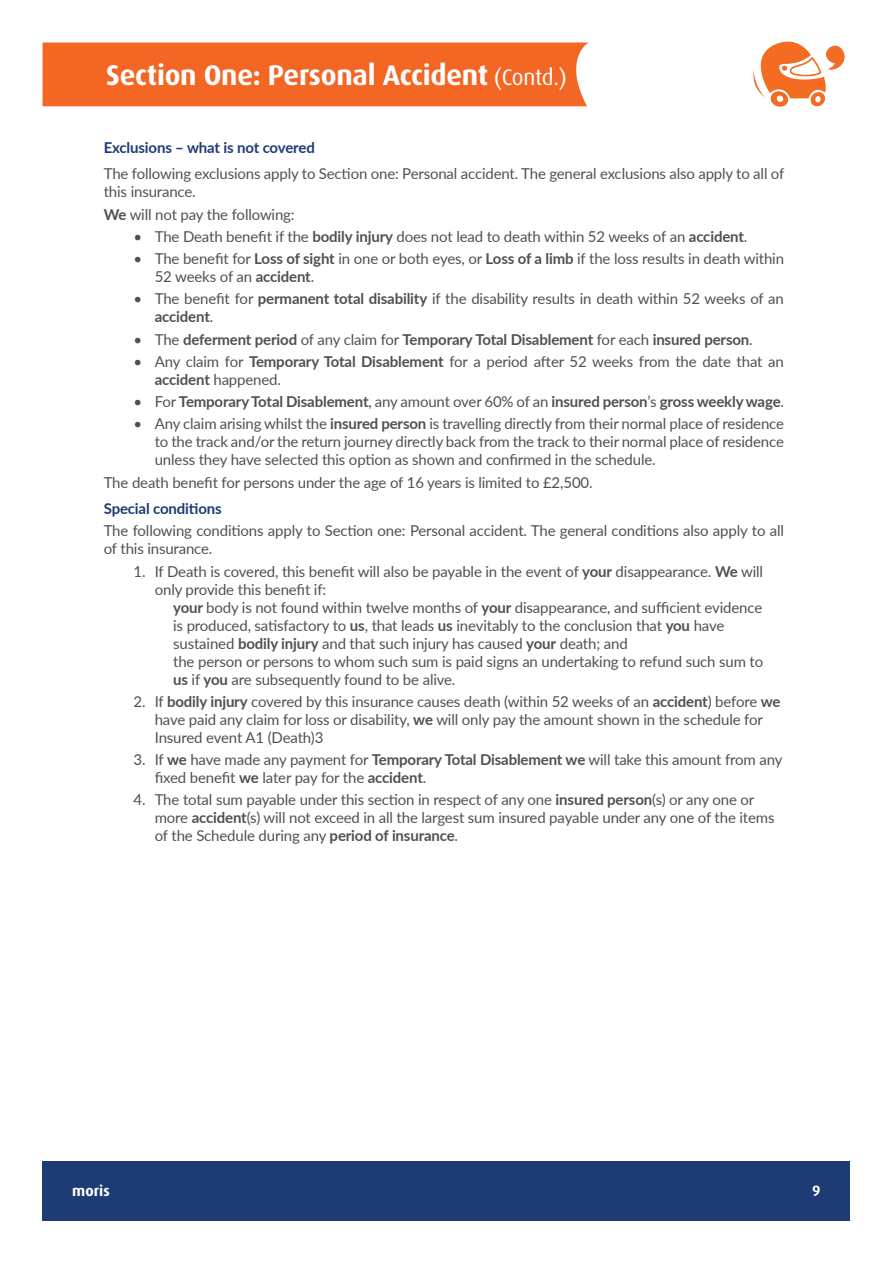
<style>
.page{position:relative;width:893px;height:1263px;background:#fff}
.page>*{position:absolute;margin:0;border:0;box-sizing:border-box;transform-origin:0 0}
.t1{font:700 28.5px "Dax";letter-spacing:-.01em;color:#fff}
.t2{font:15px/18px "Lato";letter-spacing:-.01em;color:#4f5151}
.t3{font:700 15px "Lato";letter-spacing:-.01em;color:#4f5151}
.t4{font:700 15px "Lato";letter-spacing:-.01em;color:#1d3b74}
.t5{font:700 15px "Dax";color:#fff}
.s1{font-weight:400;font-size:22.5px}
.s2{font-weight:700}
.s3{font-weight:400}
</style>
<div class="page">
<div style="left:43px;top:1161px;width:807px;height:59px;background:#1d3b74"></div>
<img style="left:753px;top:41px;width:92px;height:66px">
<div style="left:43px;top:42px;width:546px;height:65px;background:#f36624"></div>
<h1 class="t1" style="left:106px;top:59px;width:462px">Section One: Personal Accident <span class="s1">(Contd.)</span></h1>
<p class="t4" style="left:104px;top:136px;width:213px">Exclusions – what is not covered</p>
<p class="t2" style="left:104px;top:164px;width:682px">The following exclusions apply to Section one: Personal accident. The general exclusions also apply to all of this insurance.</p>
<p class="t2" style="left:104px;top:204px;width:192px"><span class="s2">We</span> will not pay the following:</p>
<p class="t2" style="left:134px;top:227px;width:615px">• The Death benefit if the <span class="s2">bodily injury</span> does not lead to death within 52 weeks of an <span class="s2">accident</span>.</p>
<p class="t2" style="left:155px;top:249px;width:631px;text-indent:-21px">• The benefit for <span class="s2">Loss of sight</span> in one or both eyes, or <span class="s2">Loss of a limb</span> if the loss results in death within<br>52 weeks of an <span class="s2">accident</span>.</p>
<p class="t2" style="left:155px;top:289px;width:631px;text-indent:-21px">• The benefit for <span class="s2">permanent total disability</span> if the disability results in death within 52 weeks of an <span class="s2">accident</span>.</p>
<p class="t3" style="left:134px;top:328px;width:621px"><span class="s3">• The</span> deferment period <span class="s3">of any claim for</span> Temporary Total Disablement <span class="s3">for each</span> insured person<span class="s3">.</span></p>
<p class="t2" style="left:155px;top:352px;width:631px;text-indent:-21px">• Any claim for <span class="s2">Temporary Total Disablement</span> for a period after 52 weeks from the date that an <span class="s2">accident</span> happened.</p>
<p class="t3" style="left:134px;top:391px;width:652px"><span class="s3">• For</span> Temporary Total Disablement<span class="s3">, any amount over 60% of an</span> insured person<span class="s3">’s</span> gross weekly wage<span class="s3">.</span></p>
<p class="t2" style="left:155px;top:414px;width:631px;text-align:justify;text-indent:-21px">• Any claim arising whilst the <span class="s2">insured person</span> is travelling directly from their normal place of residence to the track and/or the return journey directly back from the track to their normal place of residence unless they have selected this option as shown and confirmed in the schedule.</p>
<p class="t2" style="left:104px;top:472px;width:490px">The death benefit for persons under the age of 16 years is limited to £2,500.</p>
<p class="t4" style="left:104px;top:498px;width:120px">Special conditions</p>
<p class="t2" style="left:104px;top:521px;width:682px">The following conditions apply to Section one: Personal accident. The general conditions also apply to all of this insurance.</p>
<p class="t2" style="left:155px;top:561px;width:610px;text-indent:-21px">1. If Death is covered, this benefit will also be payable in the event of <span class="s2">your</span> disappearance. <span class="s2">We</span> will only provide this benefit if:</p>
<p class="t2" style="left:173px;top:597px;width:592px"><span class="s2">your</span> body is not found within twelve months of <span class="s2">your</span> disappearance, and sufficient evidence is produced, satisfactory to <span class="s2">us</span>, that leads <span class="s2">us</span> inevitably to the conclusion that <span class="s2">you</span> have sustained <span class="s2">bodily injury</span> and that such injury has caused <span class="s2">your</span> death; and<br>the person or persons to whom such sum is paid signs an undertaking to refund such sum to <span class="s2">us</span> if <span class="s2">you</span> are subsequently found to be alive.</p>
<p class="t2" style="left:155px;top:692px;width:627px;text-indent:-21px">2. If <span class="s2">bodily injury</span> covered by this insurance causes death (within 52 weeks of an <span class="s2">accident</span>) before <span class="s2">we </span>have paid any claim for loss or disability, <span class="s2">we</span> will only pay the amount shown in the schedule for<br>Insured event A1 (Death)3</p>
<p class="t2" style="left:155px;top:750px;width:629px;text-indent:-21px">3. If <span class="s2">we</span> have made any payment for <span class="s2">Temporary Total Disablement we</span> will take this amount from any fixed benefit <span class="s2">we</span> later pay for the <span class="s2">accident</span>.</p>
<p class="t2" style="left:155px;top:790px;width:621px;text-indent:-21px">4. The total sum payable under this section in respect of any one <span class="s2">insured person</span>(s) or any one or more <span class="s2">accident</span>(s) will not exceed in all the largest sum insured payable under any one of the items of the Schedule during any <span class="s2">period of insurance</span>.</p>
<p class="t5" style="left:72px;top:1183px;width:39px">moris</p>
<p class="t5" style="left:812px;top:1183px;width:10px">9</p>
</div>
